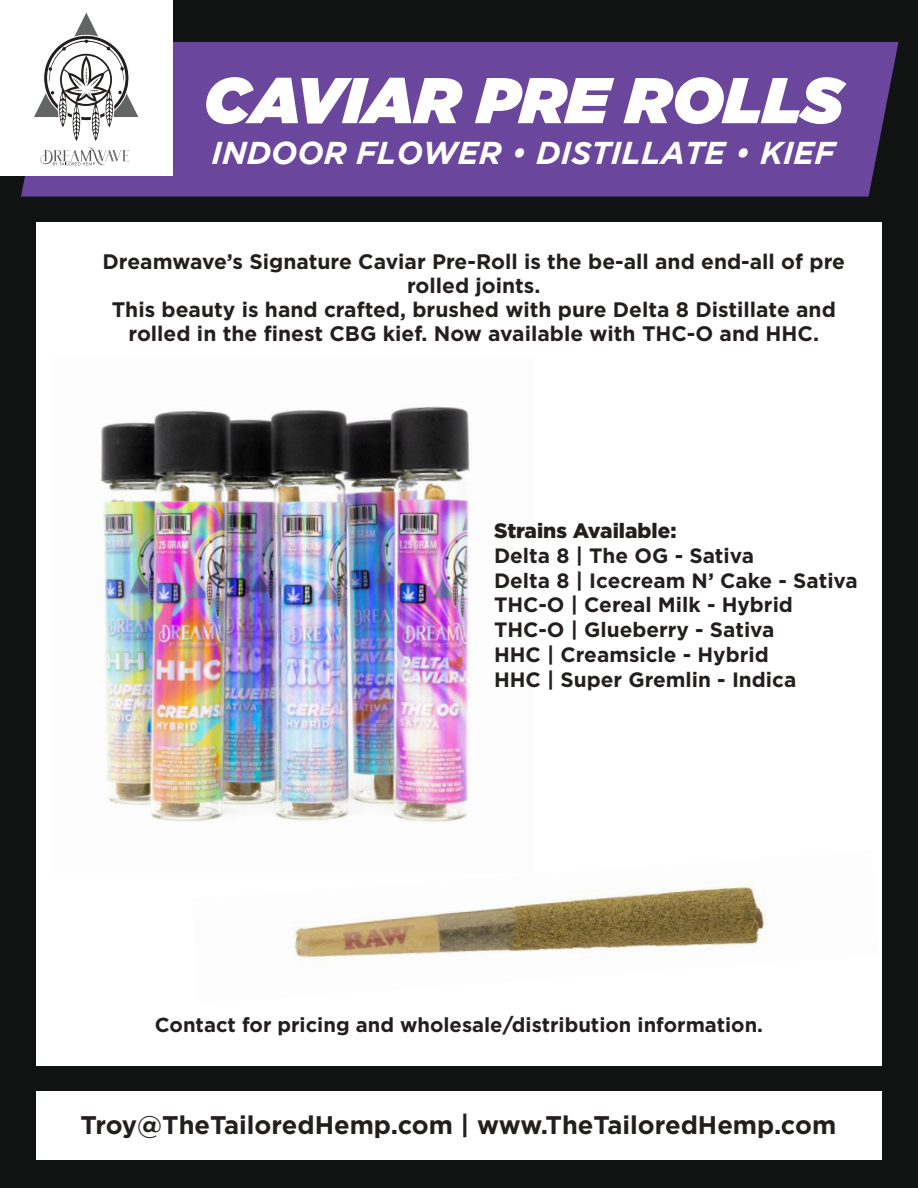
<style>
.page{position:relative;width:918px;height:1188px;background:#111212}
.page>*{position:absolute;margin:0;border:0;box-sizing:border-box;transform-origin:0 0}
.t1{font:italic 900 64.5px "Gotham";color:#fff}
.t2{font:italic 700 31.5px "Gotham";color:#fff}
.t3{font:700 25.5px "Gotham";color:#241f1f}
.t4{font:700 21px/24px "Gotham";color:#241f1f;text-align:center}
.t5{font:700 20.7px/24.9px "Gotham";color:#241f1f}
.t6{font:900 20.7px "Gotham";color:#241f1f}
.t7{font:700 20.25px "Gotham";color:#241f1f}
</style>
<div class="page">
<div style="left:21px;top:42px;width:878px;height:155px;background:#6a479d"></div>
<div style="left:0;top:0;width:172px;height:176px;background:#fff"></div>
<svg style="left:34px;top:13px;width:104px;height:152px"></svg>
<div style="left:36px;top:222px;width:846px;height:843px;background:#fff"></div>
<div style="left:36px;top:1091px;width:846px;height:69px;background:#fff"></div>
<img style="left:100px;top:406px;width:370px;height:416px">
<img style="left:294px;top:885px;width:473px;height:74px">
<h1 class="t1" style="left:204px;top:63px;width:641px">CAVIAR PRE ROLLS</h1>
<h2 class="t2" style="left:212px;top:134px;width:625px">INDOOR FLOWER • DISTILLATE • KIEF</h2>
<p class="t4" style="left:103px;top:249px;width:744px">Dreamwave’s Signature Caviar Pre-Roll is the be-all and end-all of pre rolled joints.<br>This beauty is hand crafted, brushed with pure Delta 8 Distillate and rolled in the finest CBG kief. Now available with THC-O and HHC.</p>
<p class="t6" style="left:494px;top:518px;width:184px">Strains Available:</p>
<p class="t5" style="left:494px;top:542px;width:365px">Delta 8 | The OG - Sativa<br>Delta 8 | Icecream N’ Cake - Sativa<br>THC-O | Cereal Milk - Hybrid<br>THC-O | Glueberry - Sativa<br>HHC | Creamsicle - Hybrid<br>HHC | Super Gremlin - Indica</p>
<p class="t7" style="left:155px;top:1013px;width:610px">Contact for pricing and wholesale/distribution information.</p>
<p class="t3" style="left:81px;top:1110px;width:757px">Troy@TheTailoredHemp.com | www.TheTailoredHemp.com</p>
</div>
